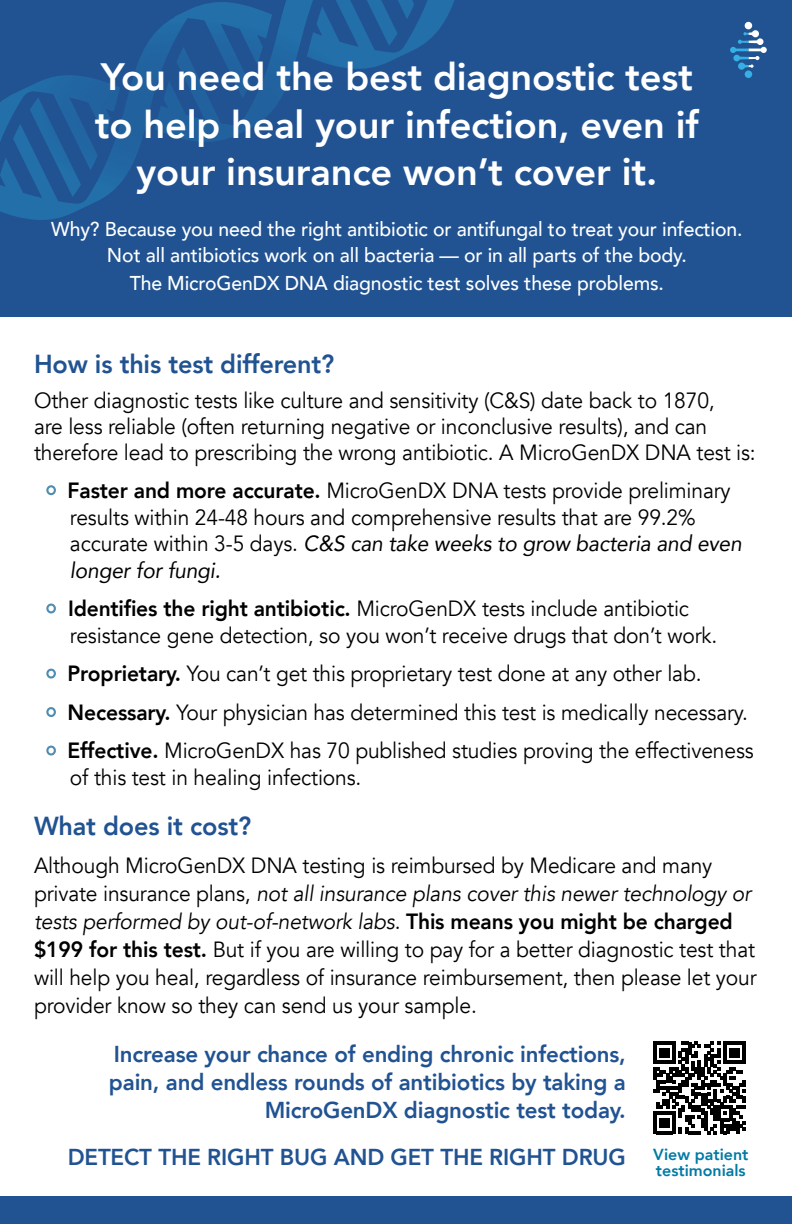
<style>
.page{position:relative;width:792px;height:1224px;background:#fff}
.page>*{position:absolute;margin:0;border:0;box-sizing:border-box;transform-origin:0 0}
.t1{font:800 38px/47.6px "Avenir";letter-spacing:-.005em;color:#fff;text-align:center}
.t2{font:800 26px "Avenir";letter-spacing:-.005em;color:#215392}
.t3{font:800 23px/28px "Avenir";letter-spacing:-.005em;color:#215392;text-align:right}
.t4{font:22px/26.6px "Avenir";letter-spacing:-.005em;color:#000;scale:.96 1}
.t5{font:500 20px/26.8px "Avenir";letter-spacing:-.005em;color:#fff;text-align:center}
.t6{font:800 16px "Avenir";color:#017aa5}
.s1{color:#508cb2}
.s2{font-weight:800}
.s3{font-style:italic}
</style>
<div class="page">
<div style="left:0;top:0;width:792px;height:317px;background:#215392"></div>
<div style="left:0;top:1197px;width:792px;height:27px;background:#215392"></div>
<svg style="left:0;top:0;width:454px;height:220px"></svg>
<div style="left:745px;top:22px;width:7px;height:7px;background:#fff;border-radius:50%"></div>
<div style="left:745px;top:70px;width:7px;height:8px;background:#35b0e5;border-radius:50%"></div>
<svg style="left:730px;top:30px;width:37px;height:40px"></svg>
<svg style="left:23px;top:22px;width:337px;height:176px"></svg>
<svg style="left:653px;top:1042px;width:93px;height:92px"></svg>
<h1 class="t1" style="left:95px;top:53px;width:606px">You need the best diagnostic test to help heal your infection, even if your insurance won’t cover it.</h1>
<p class="t5" style="left:51px;top:214px;width:693px">Why? Because you need the right antibiotic or antifungal to treat your infection.<br>Not all antibiotics work on all bacteria — or in all parts of the body.<br>The MicroGenDX DNA diagnostic test solves these problems.</p>
<p class="t2" style="left:34px;top:344px;width:302px">How is this test different?</p>
<p class="t4" style="left:34px;top:388px;width:753px;line-height:25.6px">Other diagnostic tests like culture and sensitivity (C&amp;S) date back to 1870,<br>are less reliable (often returning negative or inconclusive results), and can therefore lead to prescribing the wrong antibiotic. A MicroGenDX DNA test is:</p>
<p class="t4" style="left:70px;top:478px;width:701px;text-indent:-24px"><span class="s1">•</span> <span class="s2">Faster and more accurate.</span> MicroGenDX DNA tests provide preliminary results within 24-48 hours and comprehensive results that are 99.2% accurate within 3-5 days. <span class="s3">C&amp;S can take weeks to grow bacteria and even longer for fungi.</span></p>
<p class="t4" style="left:70px;top:596px;width:676px;text-indent:-24px"><span class="s1">•</span> <span class="s2">Identifies the right antibiotic.</span> MicroGenDX tests include antibiotic resistance gene detection, so you won’t receive drugs that don’t work.</p>
<p class="t4" style="left:46px;top:661px;width:685px"><span class="s1">•</span> <span class="s2">Proprietary.</span> You can’t get this proprietary test done at any other lab.</p>
<p class="t4" style="left:46px;top:699px;width:733px"><span class="s1">•</span> <span class="s2">Necessary.</span> Your physician has determined this test is medically necessary.</p>
<p class="t4" style="left:70px;top:738px;width:714px;text-indent:-24px"><span class="s1">•</span> <span class="s2">Effective.</span> MicroGenDX has 70 published studies proving the effectiveness of this test in healing infections.</p>
<p class="t2" style="left:34px;top:806px;width:219px">What does it cost?</p>
<p class="t4" style="left:34px;top:852px;width:754px;line-height:28px">Although MicroGenDX DNA testing is reimbursed by Medicare and many private insurance plans, <span class="s3">not all insurance plans cover this newer technology or tests performed by out-of-network labs</span>. <span class="s2">This means you might be charged $199 for this test.</span> But if you are willing to pay for a better diagnostic test that will help you heal, regardless of insurance reimbursement, then please let your provider know so they can send us your sample.</p>
<p class="t3" style="left:109px;top:1040px;width:518px">Increase your chance of ending chronic infections, pain, and endless rounds of antibiotics by taking a<br>MicroGenDX diagnostic test today.</p>
<p class="t3" style="left:68px;top:1143px;width:682px">DETECT THE RIGHT BUG AND GET THE RIGHT DRUG <sup>View</sup> <sup>patient</sup></p>
<p class="t6" style="left:656px;top:1158px;width:91px">testimonials</p>
</div>
